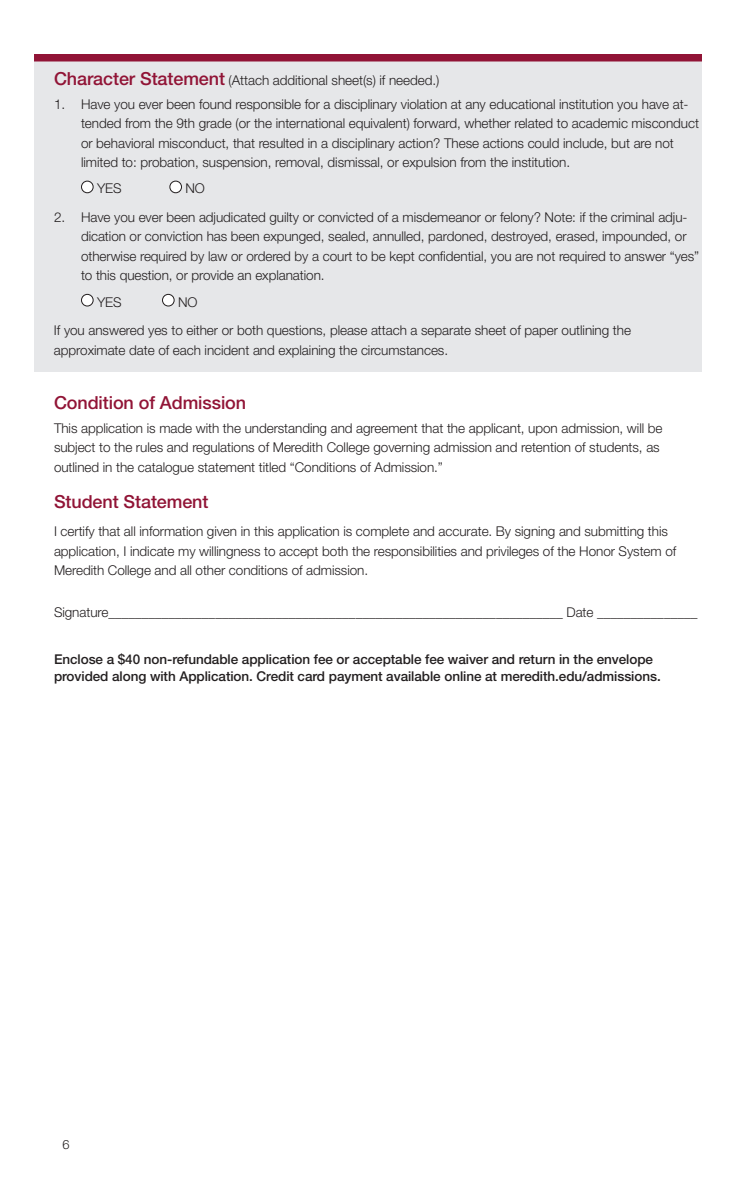
<style>
.page{position:relative;width:756px;height:1188px;background:#fff}
.page>*{position:absolute;margin:0;border:0;box-sizing:border-box;transform-origin:0 0}
.form_text{font:500 18px "Helvetica Neue";letter-spacing:-.005em;color:#911436}
.form_text-2{font:300 13.5px/19.5px "Helvetica Neue";letter-spacing:-.005em;color:#231f20}
.form_text-3{font:500 13.5px "Helvetica Neue";letter-spacing:-.005em;color:#231f20}
.t1{font:300 12.75px "Helvetica Neue";color:#231f20}
.s1{font-weight:500;font-size:18px;color:#911436}
</style>
<div class="page">
<div style="left:34px;top:58px;width:668px;height:314px;background:#e6e7e9"></div>
<div style="left:34px;top:54px;width:668px;height:8px;background:#911436"></div>
<div style="left:82px;top:181px;width:11px;height:12px;background:#fff;border-radius:50%"></div>
<div style="left:81px;top:181px;width:13px;height:12px;border:1px solid #231f20;border-radius:50%"></div>
<div style="left:170px;top:181px;width:12px;height:12px;background:#fff;border-radius:50%"></div>
<div style="left:169px;top:181px;width:13px;height:12px;border:1px solid #231f20;border-radius:50%"></div>
<div style="left:82px;top:294px;width:11px;height:12px;background:#fff;border-radius:50%"></div>
<div style="left:81px;top:294px;width:13px;height:13px;border:1px solid #231f20;border-radius:50%"></div>
<div style="left:163px;top:294px;width:11px;height:12px;background:#fff;border-radius:50%"></div>
<div style="left:162px;top:294px;width:13px;height:13px;border:1px solid #231f20;border-radius:50%"></div>
<p class="form_text-2" style="left:54px;top:70px;width:387px"><span class="s1">Character Statement</span> (Attach additional sheet(s) if needed.)</p>
<p class="form_text-2" style="left:81px;top:94px;width:620px;text-indent:-27px">1. Have you ever been found responsible for a disciplinary violation at any educational institution you have at&shy;tended from the 9th grade (or the international equivalent) forward, whether related to academic misconduct or behavioral misconduct, that resulted in a disciplinary action? These actions could include, but are not limited to: probation, suspension, removal, dismissal, or expulsion from the institution.</p>
<p class="form_text-2" style="left:97px;top:178px;width:26px">YES</p>
<p class="form_text-2" style="left:185px;top:178px;width:21px">NO</p>
<p class="form_text-2" style="left:81px;top:207px;width:620px;text-indent:-27px">2. Have you ever been adjudicated guilty or convicted of a misdemeanor or felony? Note: if the criminal adju&shy;dication or conviction has been expunged, sealed, annulled, pardoned, destroyed, erased, impounded, or otherwise required by law or ordered by a court to be kept confidential, you are not required to answer “yes” to this question, or provide an explanation.</p>
<p class="form_text-2" style="left:97px;top:292px;width:26px">YES</p>
<p class="form_text-2" style="left:178px;top:292px;width:21px">NO</p>
<p class="form_text-2" style="left:54px;top:320px;width:579px">If you answered yes to either or both questions, please attach a separate sheet of paper outlining the approximate date of each incident and explaining the circumstances.</p>
<p class="form_text" style="left:54px;top:391px;width:194px">Condition of Admission</p>
<p class="form_text-2" style="left:54px;top:418px;width:610px">This application is made with the understanding and agreement that the applicant, upon admission, will be subject to the rules and regulations of Meredith College governing admission and retention of students, as outlined in the catalogue statement titled “Conditions of Admission.”</p>
<p class="form_text" style="left:54px;top:490px;width:156px">Student Statement</p>
<p class="form_text-2" style="left:54px;top:521px;width:624px">I certify that all information given in this application is complete and accurate. By signing and submitting this application, I indicate my willingness to accept both the responsibilities and privileges of the Honor System of<br>Meredith College and all other conditions of admission.</p>
<p class="form_text-2" style="left:54px;top:602px;width:645px">Signature____________________________________________________________________ Date _______________</p>
<p class="form_text-3" style="left:54px;top:651px;width:601px">Enclose a $40 non-refundable application fee or acceptable fee waiver and return in the envelope</p>
<p class="form_text-3" style="left:54px;top:669px;width:608px">provided along with Application. Credit card payment available online at meredith.edu/admissions.</p>
<p class="t1" style="left:63px;top:1136px;width:9px">6</p>
</div>
